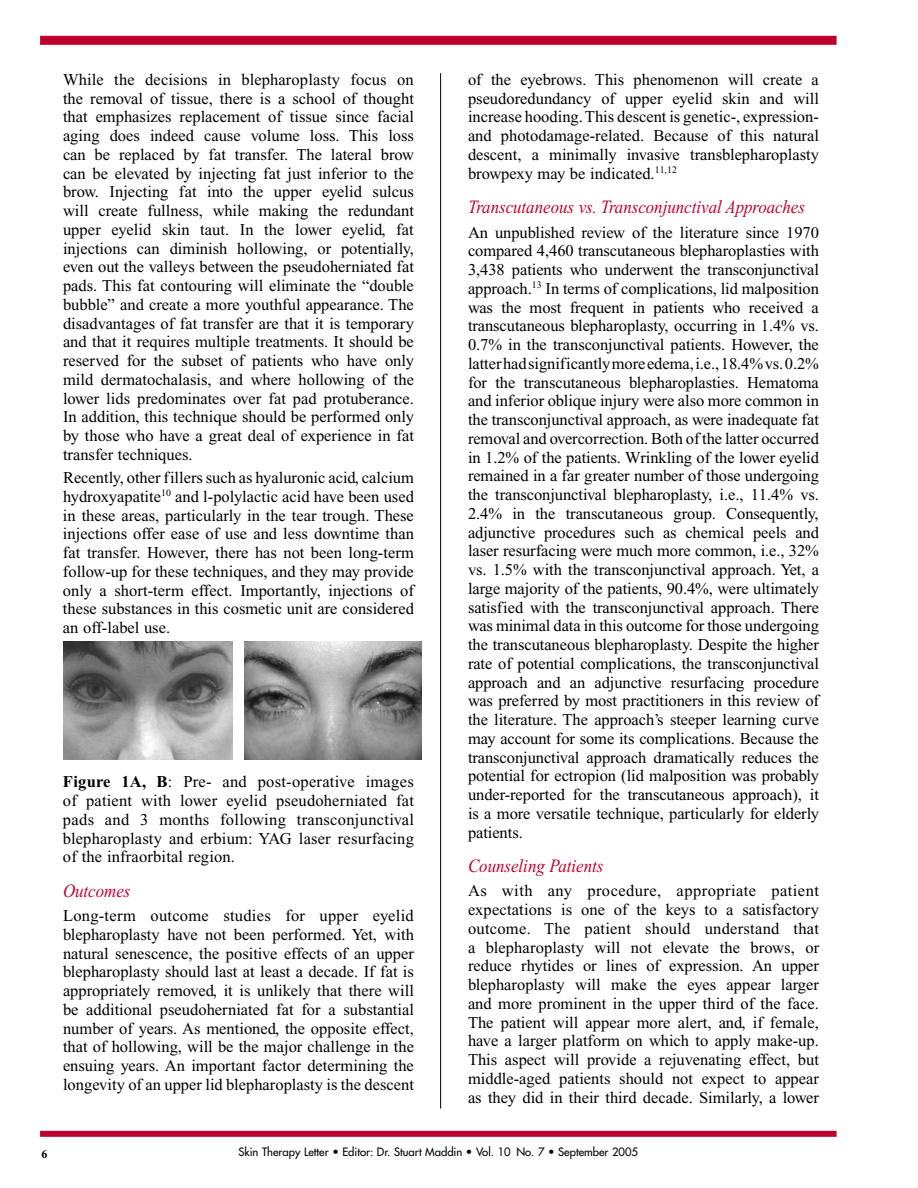
<style>
.page{position:relative;width:918px;height:1188px;background:#fff}
.page>*{position:absolute;margin:0;border:0;box-sizing:border-box;transform-origin:0 0}
.t1{font:italic 18.75px "Times New Roman";color:#be002f;scale:.9 1}
.t2{font:16.5px/18.8px "Times New Roman";color:#000;text-align:justify}
.t3{font:700 12px "Times New Roman";color:#000}
.t4{font:11.25px "Futura";color:#000}
.s1{font-weight:700}
</style>
<div class="page">
<div style="left:40px;top:36px;width:797px;height:9px;background:#be002f"></div>
<div style="left:40px;top:1131px;width:797px;height:6px;background:#be002f"></div>
<hr style="left:440px;top:73px;width:1px;height:1035px;background:#000">
<img style="left:63px;top:642px;width:169px;height:118px">
<img style="left:244px;top:642px;width:178px;height:118px">
<p class="t2" style="left:63px;top:70px;width:353px">While the decisions in blepharoplasty focus on the removal of tissue, there is a school of thought that emphasizes replacement of tissue since facial aging does indeed cause volume loss. This loss can be replaced by fat transfer. The lateral brow can be elevated by injecting fat just inferior to the brow. Injecting fat into the upper eyelid sulcus will create fullness, while making the redundant upper eyelid skin taut. In the lower eyelid, fat injections can diminish hollowing, or potentially, even out the valleys between the pseudoherniated fat pads. This fat contouring will eliminate the “double bubble” and create a more youthful appearance. The disadvantages of fat transfer are that it is temporary and that it requires multiple treatments. It should be reserved for the subset of patients who have only mild dermatochalasis, and where hollowing of the lower lids predominates over fat pad protuberance.<br>In addition, this technique should be performed only by those who have a great deal of experience in fat transfer techniques.</p>
<p class="t2" style="left:63px;top:468px;width:353px">Recently, other fillers such as hyaluronic acid, calcium hydroxyapatite<sup>10</sup> and l-polylactic acid have been used in these areas, particularly in the tear trough. These injections offer ease of use and less downtime than fat transfer. However, there has not been long-term follow-up for these techniques, and they may provide only a short-term effect. Importantly, injections of these substances in this cosmetic unit are considered an off-label use.</p>
<p class="t2" style="left:63px;top:773px;width:353px"><span class="s1">Figure 1A, B</span>: Pre- and post-operative images of patient with lower eyelid pseudoherniated fat pads and 3 months following transconjunctival blepharoplasty and erbium: YAG laser resurfacing of the infraorbital region.</p>
<p class="t1" style="left:63px;top:881px;width:76px">Outcomes</p>
<p class="t2" style="left:63px;top:906px;width:353px">Long-term outcome studies for upper eyelid blepharoplasty have not been performed. Yet, with natural senescence, the positive effects of an upper blepharoplasty should last at least a decade. If fat is appropriately removed, it is unlikely that there will be additional pseudoherniated fat for a substantial number of years. As mentioned, the opposite effect, that of hollowing, will be the major challenge in the ensuing years. An important factor determining the longevity of an upper lid blepharoplasty is the descent</p>
<p class="t2" style="left:468px;top:70px;width:353px">of the eyebrows. This phenomenon will create a pseudoredundancy of upper eyelid skin and will increase hooding. This descent is genetic-, expression&shy;and photodamage-related. Because of this natural descent, a minimally invasive transblepharoplasty browpexy may be indicated.<sup>11,12</sup></p>
<p class="t1" style="left:468px;top:197px;width:376px">Transcutaneous vs. Transconjunctival Approaches</p>
<p class="t2" style="left:468px;top:223px;width:353px">An unpublished review of the literature since 1970 compared 4,460 transcutaneous blepharoplasties with 3,438 patients who underwent the transconjunctival approach.<sup>13</sup> In terms of complications, lid malposition was the most frequent in patients who received a transcutaneous blepharoplasty, occurring in 1.4% vs.<br>0.7% in the transconjunctival patients. However, the latter had significantly more edema, i.e., 18.4% vs. 0.2% for the transcutaneous blepharoplasties. Hematoma and inferior oblique injury were also more common in the transconjunctival approach, as were inadequate fat removal and overcorrection. Both of the latter occurred in 1.2% of the patients. Wrinkling of the lower eyelid remained in a far greater number of those undergoing the transconjunctival blepharoplasty, i.e., 11.4% vs.<br>2.4% in the transcutaneous group. Consequently, adjunctive procedures such as chemical peels and laser resurfacing were much more common, i.e., 32% vs. 1.5% with the transconjunctival approach. Yet, a large majority of the patients, 90.4%, were ultimately satisfied with the transconjunctival approach. There was minimal data in this outcome for those undergoing the transcutaneous blepharoplasty. Despite the higher rate of potential complications, the transconjunctival approach and an adjunctive resurfacing procedure was preferred by most practitioners in this review of the literature. The approach’s steeper learning curve may account for some its complications. Because the transconjunctival approach dramatically reduces the potential for ectropion (lid malposition was probably under-reported for the transcutaneous approach), it is a more versatile technique, particularly for elderly patients.</p>
<p class="t1" style="left:468px;top:856px;width:152px">Counseling Patients</p>
<p class="t2" style="left:468px;top:882px;width:353px">As with any procedure, appropriate patient expectations is one of the keys to a satisfactory outcome. The patient should understand that a blepharoplasty will not elevate the brows, or reduce rhytides or lines of expression. An upper blepharoplasty will make the eyes appear larger and more prominent in the upper third of the face.<br>The patient will appear more alert, and, if female, have a larger platform on which to apply make-up.<br>This aspect will provide a rejuvenating effect, but middle-aged patients should not expect to appear as they did in their third decade. Similarly, a lower</p>
<p class="t3" style="left:42px;top:1147px;width:7px">6</p>
<p class="t4" style="left:239px;top:1145px;width:401px">Skin Therapy Letter • Editor: Dr. Stuart Maddin • Vol. 10 No. 7 • September 2005</p>
</div>
